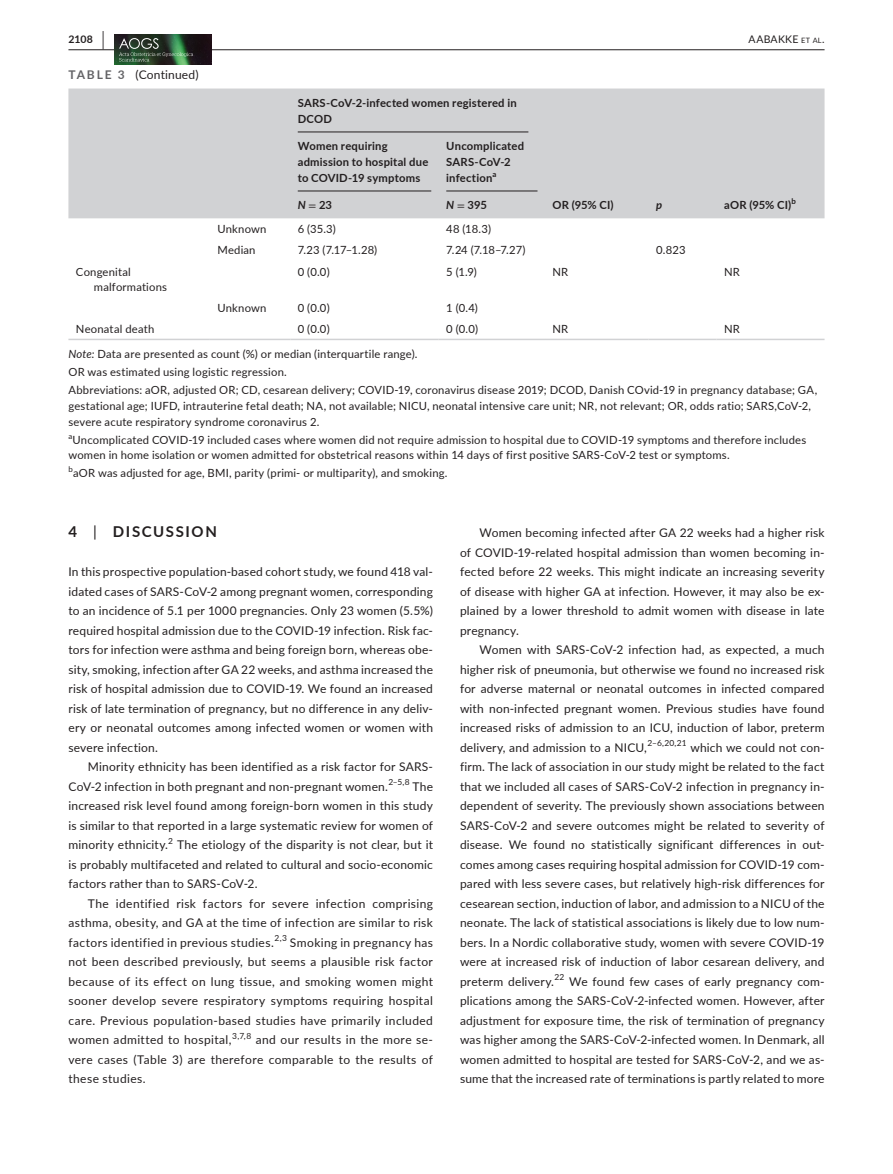
<style>
.page{position:relative;width:893px;height:1174px;background:#fff}
.page>*{position:absolute;margin:0;border:0;box-sizing:border-box;transform-origin:0 0}
.t1{font:700 15px "Lato";letter-spacing:.11em;color:#231f20}
.t2{font:12px/19.5px "Lato";letter-spacing:.015em;color:#231f20;text-align:justify}
.t3{font:11.25px/15.8px "Lato";letter-spacing:.015em;color:#231f20}
.t4{font:700 11.25px/15.8px "Lato";letter-spacing:.015em;color:#231f20}
.t5{font:italic 700 11.25px "Lato";color:#231f20}
.t6{font:10.5px "Lato";letter-spacing:.025em;color:#231f20}
.t7{font:700 10.5px "Lato";color:#231f20}
.t8{font:8.4px "Lato";color:#231f20}
.t9{font:700 7.8px "Lato";color:#231f20}
.t10{font:7.8px "Lato";color:#231f20}
.s1{font-size:19.5px}
.s2{font-size:7.35px}
.s3{font-weight:700;color:#636366}
.s4{font-style:italic}
.s5{font-family:"STIX";font-weight:400}
.s6{font-weight:400}
</style>
<div class="page">
<hr style="left:68px;top:49px;width:756px;height:1px;background:#231f20">
<img style="left:114px;top:35px;width:97px;height:30px">
<svg style="left:119px;top:38px;width:74px;height:24px;background:#3f5944"></svg>
<div style="left:68px;top:88px;width:756px;height:130px;background:#d1d2d4"></div>
<hr style="left:68px;top:339px;width:142px;height:1px;background:#d1d2d4">
<hr style="left:210px;top:339px;width:80px;height:1px;background:#d1d2d4">
<hr style="left:290px;top:339px;width:149px;height:1px;background:#d1d2d4">
<hr style="left:439px;top:339px;width:106px;height:1px;background:#d1d2d4">
<hr style="left:545px;top:339px;width:104px;height:1px;background:#d1d2d4">
<hr style="left:649px;top:339px;width:68px;height:1px;background:#d1d2d4">
<hr style="left:717px;top:339px;width:107px;height:1px;background:#d1d2d4">
<hr style="left:298px;top:132px;width:230px;height:1px;background:#231f20">
<hr style="left:298px;top:191px;width:133px;height:1px;background:#231f20">
<hr style="left:446px;top:191px;width:91px;height:1px;background:#231f20">
<p class="t7" style="left:68px;top:31px;width:37px">2108 <span class="s1">|</span></p>
<p class="t6" style="left:749px;top:31px;width:77px">AABAKKE <span class="s2">et al</span>.</p>
<p class="t2" style="left:68px;top:64px;width:132px"><span class="s3">TABLE 3</span> (Continued)</p>
<p class="t4" style="left:298px;top:94px;width:221px">SARS-CoV-2-infected women registered in<br>DCOD</p>
<p class="t4" style="left:298px;top:138px;width:132px">Women requiring admission to hospital due to COVID-19 symptoms</p>
<p class="t4" style="left:446px;top:138px;width:79px">Uncomplicated<br>SARS-CoV-2 infection</p>
<p class="t9" style="left:493px;top:168px;width:5px">a</p>
<p class="t4" style="left:298px;top:197px;width:36px"><span class="s4">N</span><span class="s5">=</span>23</p>
<p class="t4" style="left:446px;top:197px;width:42px"><span class="s4">N</span> <span class="s5">=</span> 395</p>
<p class="t4" style="left:552px;top:197px;width:63px">OR (95% CI)</p>
<p class="t5" style="left:656px;top:197px;width:8px">p</p>
<p class="t4" style="left:724px;top:197px;width:69px">aOR (95% CI)</p>
<p class="t9" style="left:792px;top:195px;width:6px">b</p>
<p class="t3" style="left:217px;top:221px;width:51px">Unknown</p>
<p class="t3" style="left:298px;top:221px;width:40px">6 (35.3)</p>
<p class="t3" style="left:446px;top:221px;width:46px">48 (18.3)</p>
<p class="t3" style="left:217px;top:242px;width:40px">Median</p>
<p class="t3" style="left:298px;top:242px;width:81px">7.23 (7.17–1.28)</p>
<p class="t3" style="left:446px;top:242px;width:81px">7.24 (7.18–7.27)</p>
<p class="t3" style="left:656px;top:242px;width:31px">0.823</p>
<p class="t3" style="left:94px;top:263px;width:75px;text-indent:-18px">Congenital malformations</p>
<p class="t3" style="left:298px;top:263px;width:33px">0 (0.0)</p>
<p class="t3" style="left:446px;top:263px;width:32px">5 (1.9)</p>
<p class="t3" style="left:552px;top:263px;width:17px">NR</p>
<p class="t3" style="left:724px;top:263px;width:17px">NR</p>
<p class="t3" style="left:217px;top:300px;width:51px">Unknown</p>
<p class="t3" style="left:298px;top:300px;width:33px">0 (0.0)</p>
<p class="t3" style="left:446px;top:300px;width:33px">1 (0.4)</p>
<p class="t3" style="left:76px;top:321px;width:80px">Neonatal death</p>
<p class="t3" style="left:298px;top:321px;width:33px">0 (0.0)</p>
<p class="t3" style="left:446px;top:321px;width:33px">0 (0.0)</p>
<p class="t3" style="left:552px;top:321px;width:17px">NR</p>
<p class="t3" style="left:724px;top:321px;width:17px">NR</p>
<p class="t3" style="left:68px;top:344px;width:750px;line-height:18px"><span class="s4">Note:</span> Data are presented as count (%) or median (interquartile range).<br>OR was estimated using logistic regression.<br>Abbreviations: aOR, adjusted OR; CD, cesarean delivery; COVID-19, coronavirus disease 2019; DCOD, Danish COvid-19 in pregnancy database; GA,</p>
<p class="t3" style="left:68px;top:397px;width:744px">gestational age; IUFD, intrauterine fetal death; NA, not available; NICU, neonatal intensive care unit; NR, not relevant; OR, odds ratio; SARS,CoV-2, severe acute respiratory syndrome coronavirus 2.</p>
<p class="t10" style="left:68px;top:430px;width:5px">a</p>
<p class="t3" style="left:68px;top:431px;width:739px;text-indent:4px">Uncomplicated COVID-19 included cases where women did not require admission to hospital due to COVID-19 symptoms and therefore includes women in home isolation or women admitted for obstetrical reasons within 14 days of first positive SARS-CoV-2 test or symptoms.</p>
<p class="t10" style="left:68px;top:464px;width:6px">b</p>
<p class="t3" style="left:73px;top:465px;width:376px">aOR was adjusted for age, BMI, parity (primi- or multiparity), and smoking.</p>
<p class="t1" style="left:68px;top:521px;width:150px">4 <span class="s6">|</span> DISCUSSION</p>
<p class="t2" style="left:68px;top:561px;width:366px">In this prospective population-based cohort study, we found 418 val&shy;idated cases of SARS-CoV-2 among pregnant women, corresponding to an incidence of 5.1 per 1000 pregnancies. Only 23 women (5.5%) required hospital admission due to the COVID-19 infection. Risk fac&shy;tors for infection were asthma and being foreign born, whereas obe&shy;sity, smoking, infection after GA 22 weeks, and asthma increased the risk of hospital admission due to COVID-19. We found an increased risk of late termination of pregnancy, but no difference in any deliv&shy;ery or neonatal outcomes among infected women or women with severe infection.</p>
<p class="t2" style="left:68px;top:756px;width:366px;text-indent:20px">Minority ethnicity has been identified as a risk factor for SARS-<br>CoV-2 infection in both pregnant and non-pregnant women.</p>
<p class="t8" style="left:388px;top:776px;width:23px">2–5,8</p>
<p class="t2" style="left:68px;top:776px;width:366px;text-indent:344px">The increased risk level found among foreign-born women in this study is similar to that reported in a large systematic review for women of minority ethnicity.</p>
<p class="t8" style="left:168px;top:835px;width:6px">2</p>
<p class="t2" style="left:68px;top:834px;width:366px;text-indent:109px">The etiology of the disparity is not clear, but it is probably multifaceted and related to cultural and socio-economic factors rather than to SARS-CoV-2.</p>
<p class="t2" style="left:68px;top:893px;width:366px;text-indent:20px">The identified risk factors for severe infection comprising asthma, obesity, and GA at the time of infection are similar to risk factors identified in previous studies.</p>
<p class="t8" style="left:274px;top:932px;width:14px">2,3</p>
<p class="t2" style="left:68px;top:932px;width:366px;text-indent:221px">Smoking in pregnancy has not been described previously, but seems a plausible risk factor because of its effect on lung tissue, and smoking women might sooner develop severe respiratory symptoms requiring hospital care. Previous population-based studies have primarily included women admitted to hospital,<sup>3,7,8</sup> and our results in the more se&shy;vere cases (Table 3) are therefore comparable to the results of these studies.</p>
<p class="t2" style="left:460px;top:522px;width:366px;text-indent:20px">Women becoming infected after GA 22 weeks had a higher risk of COVID-19-related hospital admission than women becoming in&shy;fected before 22 weeks. This might indicate an increasing severity of disease with higher GA at infection. However, it may also be ex&shy;plained by a lower threshold to admit women with disease in late pregnancy.</p>
<p class="t2" style="left:460px;top:639px;width:366px;text-indent:20px">Women with SARS-CoV-2 infection had, as expected, a much higher risk of pneumonia, but otherwise we found no increased risk for adverse maternal or neonatal outcomes in infected compared with non-infected pregnant women. Previous studies have found increased risks of admission to an ICU, induction of labor, preterm delivery, and admission to a NICU,</p>
<p class="t8" style="left:647px;top:737px;width:41px">2–6,20,21</p>
<p class="t2" style="left:460px;top:737px;width:366px;text-indent:230px">which we could not con&shy;firm. The lack of association in our study might be related to the fact that we included all cases of SARS-CoV-2 infection in pregnancy in&shy;dependent of severity. The previously shown associations between SARS-CoV-2 and severe outcomes might be related to severity of disease. We found no statistically significant differences in out&shy;comes among cases requiring hospital admission for COVID-19 com&shy;pared with less severe cases, but relatively high-risk differences for cesearean section, induction of labor, and admission to a NICU of the neonate. The lack of statistical associations is likely due to low num&shy;bers. In a Nordic collaborative study, women with severe COVID-19 were at increased risk of induction of labor cesarean delivery, and preterm delivery.<sup>22</sup> We found few cases of early pregnancy com&shy;plications among the SARS-CoV-2-infected women. However, after adjustment for exposure time, the risk of termination of pregnancy was higher among the SARS-CoV-2-infected women. In Denmark, all women admitted to hospital are tested for SARS-CoV-2, and we as&shy;sume that the increased rate of terminations is partly related to more</p>
</div>
